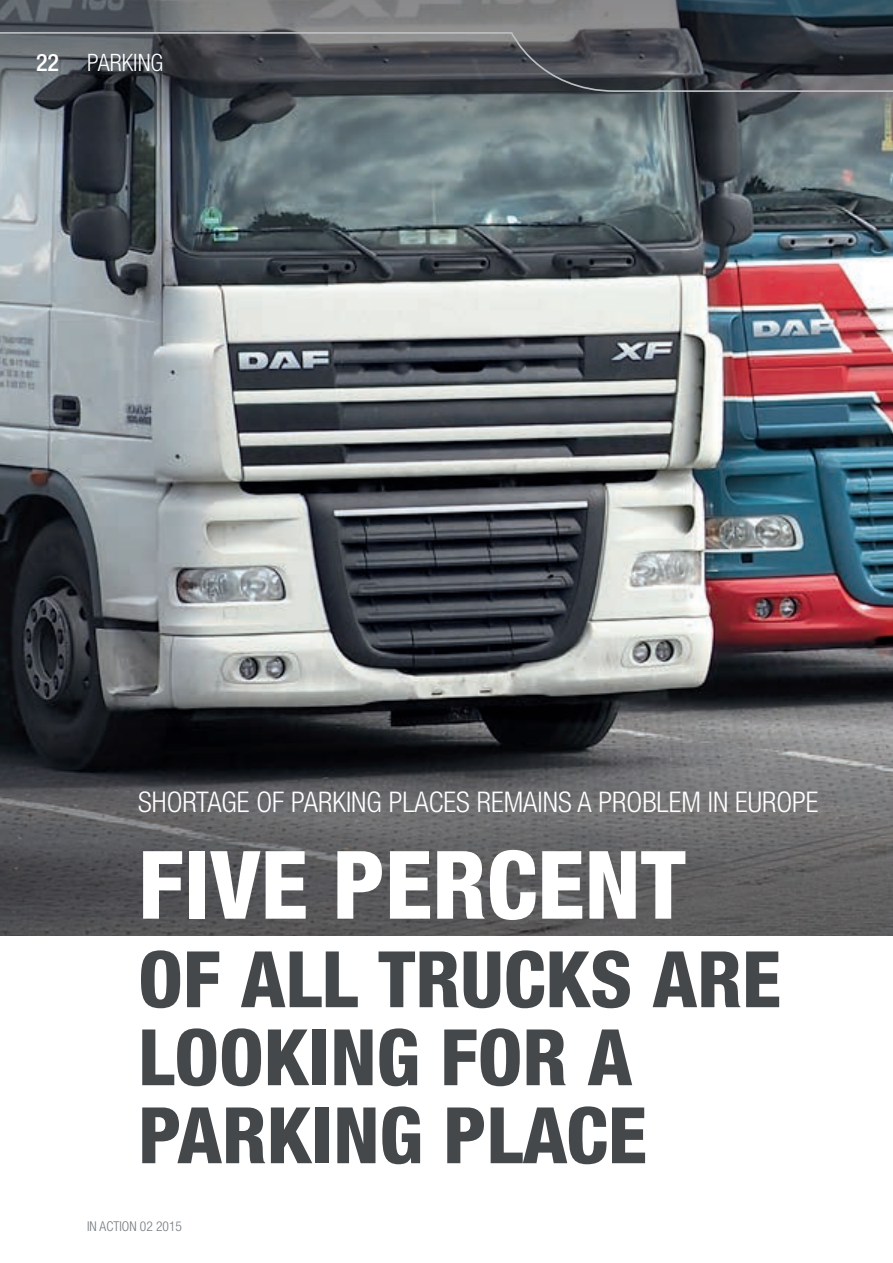
<style>
.page{position:relative;width:893px;height:1263px;background:#fff}
.page>*{position:absolute;margin:0;border:0;box-sizing:border-box;transform-origin:0 0}
.t1{font:800 condensed 94.5px "Helvetica Neue LT Pro";color:#fff}
.t2{font:800 condensed 78px/78px "Helvetica Neue LT Pro";color:#44484b}
.t3{font:300 condensed 28.5px "Helvetica Neue LT Pro";color:#fff}
.t4{font:300 condensed 24px "Helvetica Neue LT Pro";color:#fff}
.t5{font:300 condensed 13.5px "Helvetica Neue LT Pro";color:#767a7e}
.s1{font-weight:500}
</style>
<div class="page">
<img style="left:0;top:169px;width:893px;height:526px">
<svg style="left:0;top:0;width:893px;height:169px;background:#646f74"></svg>
<svg style="left:0;top:695px;width:893px;height:240px;background:#525255"></svg>
<svg style="left:0;top:31px;width:893px;height:62px;background:#494b51"></svg>
<p class="t4" style="left:36px;top:49px;width:129px"><span class="s1">22</span> PARKING</p>
<p class="t3" style="left:138px;top:786px;width:682px">SHORTAGE OF PARKING PLACES REMAINS A PROBLEM IN EUROPE</p>
<h1 class="t1" style="left:138px;top:826px;width:549px">FIVE PERCENT</h1>
<h2 class="t2" style="left:138px;top:939px;width:644px">OF ALL TRUCKS ARE<br>LOOKING FOR A<br>PARKING PLACE</h2>
<p class="t5" style="left:87px;top:1219px;width:96px">IN ACTION 02 2015</p>
</div>
